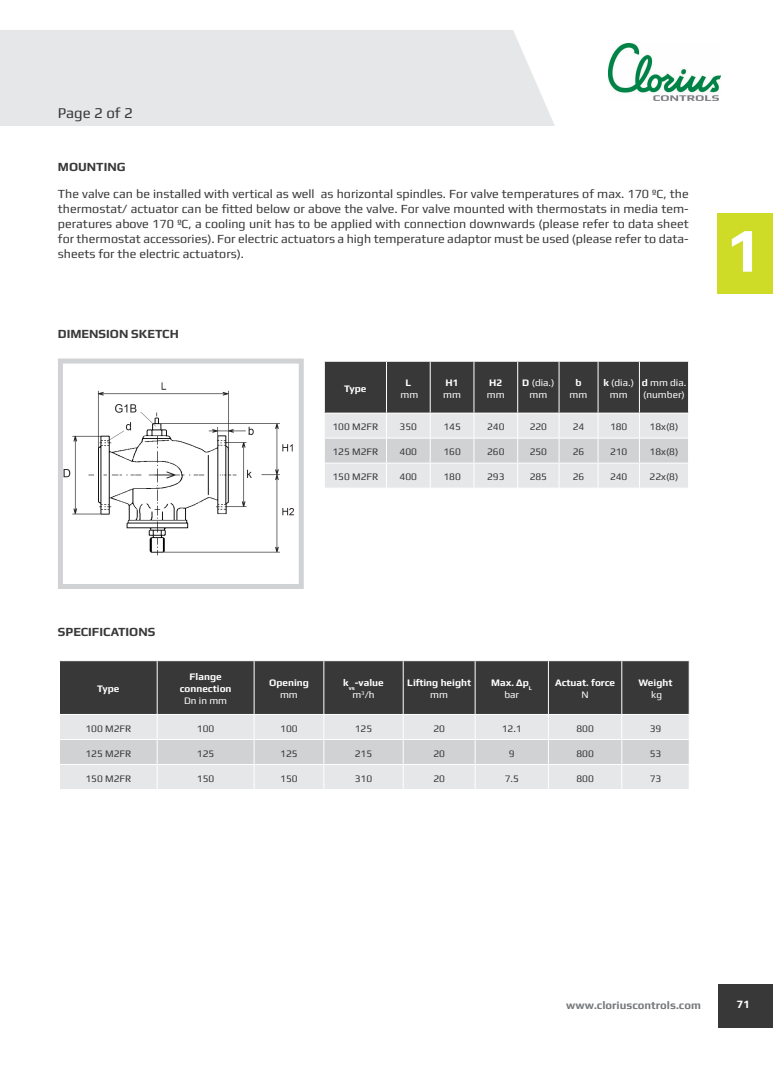
<style>
.page{position:relative;width:773px;height:1074px;background:#fff}
.page>*{position:absolute;margin:0;border:0;box-sizing:border-box;transform-origin:0 0}
.t1{font:700 62.5px "Play";color:#fff}
.t2{font:15px "Play";color:#383839}
.t3{font:12.5px/15px "Play";color:#383839;text-align:justify}
.t4{font:700 12.5px "Play";color:#383839}
.t5{font:700 11.25px "Play";color:#76787b}
.t6{font:700 11.25px "Play";color:#fff}
.t7{font:10px "Play";color:#383839}
.t8{font:700 10px/12px "Play";color:#fff;text-align:center}
.t9{font:10px/12px "Play";color:#fff;text-align:center}
.s1{font-weight:700}
.s2{font-weight:400}
</style>
<div class="page">
<div style="left:718px;top:984px;width:54px;height:43px;background:#383839"></div>
<div style="left:0;top:30px;width:555px;height:96px;background:#e6e7e9"></div>
<img style="left:608px;top:43px;width:112px;height:58px">
<img style="left:64px;top:382px;width:230px;height:174px">
<div style="left:58px;top:358px;width:246px;height:231px;border:5px solid #d1d2d4"></div>
<div style="left:60px;top:661px;width:628px;height:53px;background:#383839"></div>
<hr style="left:157px;top:661px;width:1px;height:53px;background:#fff">
<hr style="left:253px;top:661px;width:1px;height:53px;background:#fff">
<hr style="left:323px;top:661px;width:1px;height:53px;background:#fff">
<hr style="left:402px;top:661px;width:1px;height:53px;background:#fff">
<hr style="left:474px;top:661px;width:1px;height:53px;background:#fff">
<hr style="left:548px;top:661px;width:1px;height:53px;background:#fff">
<hr style="left:621px;top:661px;width:1px;height:53px;background:#fff">
<svg style="left:60px;top:715px;width:629px;height:74px;background:#e0e1e3"></svg>
<svg style="left:324px;top:361px;width:365px;height:127px;background:#9f9fa1"></svg>
<hr style="left:324px;top:438px;width:62px;height:1px;background:#fff">
<div style="left:717px;top:213px;width:55px;height:81px;background:#cfdc27"></div>
<p class="t2" style="left:58px;top:104px;width:76px">Page 2 of 2</p>
<p class="t4" style="left:58px;top:159px;width:69px">MOUNTING</p>
<p class="t3" style="left:58px;top:185px;width:632px">The valve can be installed with vertical as well as horizontal spindles. For valve temperatures of max. 170 ºC, the thermostat/ actuator can be fitted below or above the valve. For valve mounted with thermostats in media tem&shy;peratures above 170 ºC, a cooling unit has to be applied with connection downwards (please refer to data sheet for thermostat accessories). For electric actuators a high temperature adaptor must be used (please refer to data&shy;sheets for the electric actuators).</p>
<p class="t4" style="left:58px;top:327px;width:122px">DIMENSION SKETCH</p>
<p class="t8" style="left:344px;top:382px;width:24px">Type</p>
<p class="t9" style="left:400px;top:376px;width:19px"><span class="s1">L </span>mm</p>
<p class="t8" style="left:443px;top:376px;width:19px;text-align:left">H1 <span class="s2">mm</span></p>
<p class="t8" style="left:487px;top:376px;width:19px;text-align:left">H2 <span class="s2">mm</span></p>
<p class="t9" style="left:522px;top:376px;width:34px"><span class="s1">D</span> (dia.) mm</p>
<p class="t9" style="left:569px;top:376px;width:19px"><span class="s1">b </span>mm</p>
<p class="t9" style="left:603px;top:376px;width:32px"><span class="s1">k</span> (dia.) mm</p>
<p class="t9" style="left:641px;top:376px;width:46px;text-align:left"><span class="s1">d</span> mm dia. (number)</p>
<p class="t7" style="left:332px;top:421px;width:47px">100 M2FR</p>
<p class="t7" style="left:399px;top:421px;width:19px">350</p>
<p class="t7" style="left:443px;top:421px;width:19px">145</p>
<p class="t7" style="left:487px;top:421px;width:19px">240</p>
<p class="t7" style="left:529px;top:421px;width:19px">220</p>
<p class="t7" style="left:572px;top:421px;width:13px">24</p>
<p class="t7" style="left:610px;top:421px;width:19px">180</p>
<p class="t7" style="left:649px;top:421px;width:30px">18x(8)</p>
<p class="t7" style="left:332px;top:446px;width:47px">125 M2FR</p>
<p class="t7" style="left:399px;top:446px;width:19px">400</p>
<p class="t7" style="left:443px;top:446px;width:19px">160</p>
<p class="t7" style="left:487px;top:446px;width:19px">260</p>
<p class="t7" style="left:529px;top:446px;width:19px">250</p>
<p class="t7" style="left:572px;top:446px;width:13px">26</p>
<p class="t7" style="left:610px;top:446px;width:19px">210</p>
<p class="t7" style="left:649px;top:446px;width:30px">18x(8)</p>
<p class="t7" style="left:332px;top:471px;width:47px">150 M2FR</p>
<p class="t7" style="left:399px;top:471px;width:19px">400</p>
<p class="t7" style="left:443px;top:471px;width:19px">180</p>
<p class="t7" style="left:487px;top:471px;width:19px">293</p>
<p class="t7" style="left:529px;top:471px;width:19px">285</p>
<p class="t7" style="left:572px;top:471px;width:13px">26</p>
<p class="t7" style="left:610px;top:471px;width:19px">240</p>
<p class="t7" style="left:649px;top:471px;width:30px">22x(8)</p>
<p class="t1" style="left:726px;top:213px;width:38px">1</p>
<p class="t4" style="left:58px;top:624px;width:99px">SPECIFICATIONS</p>
<p class="t8" style="left:97px;top:682px;width:24px">Type</p>
<p class="t8" style="left:180px;top:670px;width:53px">Flange connection<br><span class="s2">Dn in mm</span></p>
<p class="t8" style="left:269px;top:676px;width:41px">Opening <span class="s2">mm</span></p>
<p class="t8" style="left:343px;top:676px;width:42px">k<sub>vs</sub>-value <span class="s2">m</span><sup>3</sup><span class="s2">/h</span></p>
<p class="t8" style="left:407px;top:676px;width:65px">Lifting height <span class="s2">mm</span></p>
<p class="t8" style="left:491px;top:676px;width:43px">Max. Δp<sub>L </sub><span class="s2">bar</span></p>
<p class="t8" style="left:555px;top:676px;width:62px">Actuat. force<br><span class="s2">N</span></p>
<p class="t8" style="left:638px;top:676px;width:35px">Weight <span class="s2">kg</span></p>
<p class="t7" style="left:85px;top:722px;width:47px">100 M2FR</p>
<p class="t7" style="left:197px;top:722px;width:19px">100</p>
<p class="t7" style="left:280px;top:722px;width:19px">100</p>
<p class="t7" style="left:355px;top:722px;width:19px">125</p>
<p class="t7" style="left:433px;top:722px;width:13px">20</p>
<p class="t7" style="left:501px;top:722px;width:21px">12.1</p>
<p class="t7" style="left:576px;top:722px;width:19px">800</p>
<p class="t7" style="left:649px;top:722px;width:13px">39</p>
<p class="t7" style="left:85px;top:747px;width:47px">125 M2FR</p>
<p class="t7" style="left:197px;top:747px;width:19px">125</p>
<p class="t7" style="left:280px;top:747px;width:19px">125</p>
<p class="t7" style="left:355px;top:747px;width:19px">215</p>
<p class="t7" style="left:433px;top:747px;width:13px">20</p>
<p class="t7" style="left:509px;top:747px;width:7px">9</p>
<p class="t7" style="left:576px;top:747px;width:19px">800</p>
<p class="t7" style="left:649px;top:747px;width:13px">53</p>
<p class="t7" style="left:85px;top:772px;width:47px">150 M2FR</p>
<p class="t7" style="left:197px;top:772px;width:19px">150</p>
<p class="t7" style="left:280px;top:772px;width:19px">150</p>
<p class="t7" style="left:355px;top:772px;width:19px">310</p>
<p class="t7" style="left:433px;top:772px;width:13px">20</p>
<p class="t7" style="left:504px;top:772px;width:16px">7.5</p>
<p class="t7" style="left:576px;top:772px;width:19px">800</p>
<p class="t7" style="left:649px;top:772px;width:13px">73</p>
<p class="t5" style="left:566px;top:998px;width:136px">www.cloriuscontrols.com</p>
<p class="t6" style="left:736px;top:997px;width:15px">71</p>
</div>
